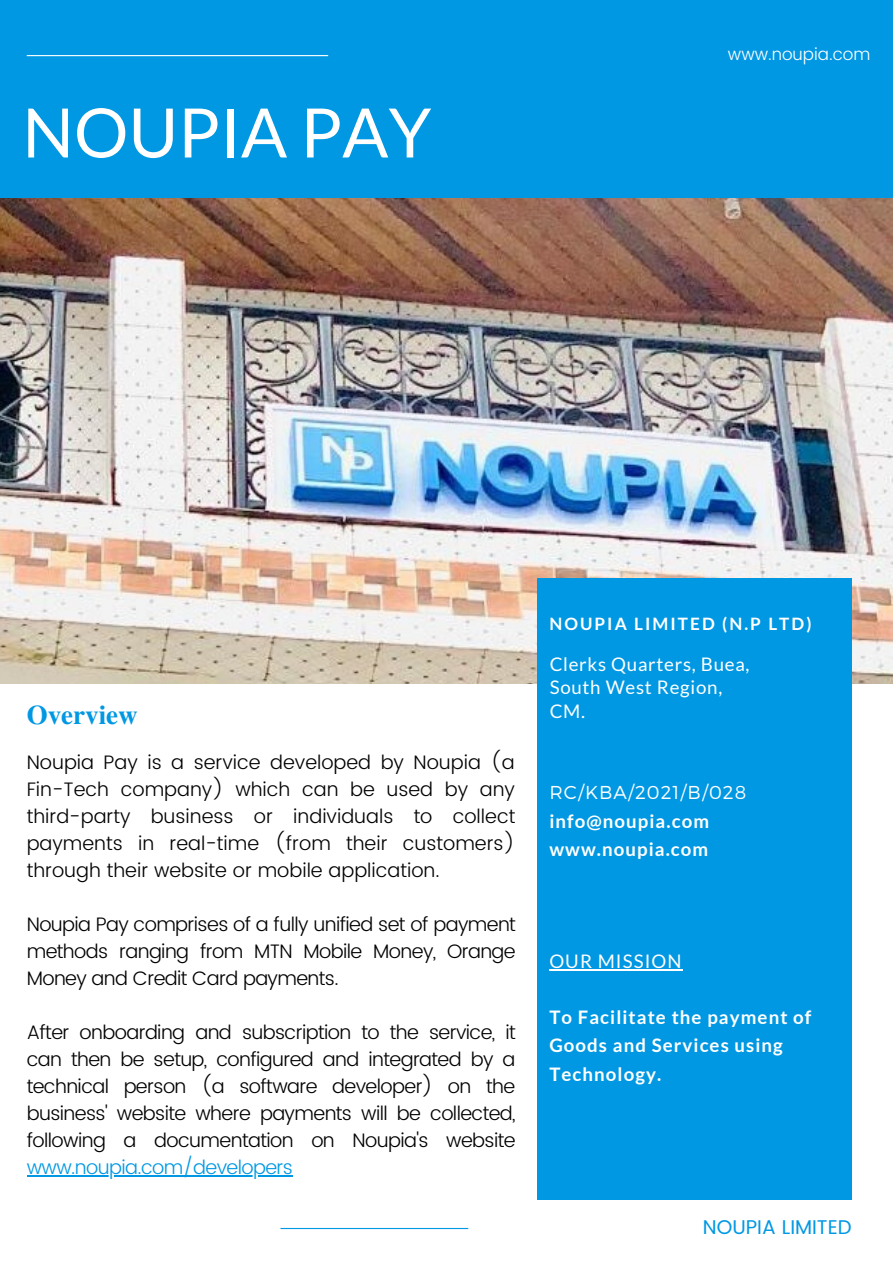
<style>
.page{position:relative;width:893px;height:1264px;background:#fff}
.page>*{position:absolute;margin:0;border:0;box-sizing:border-box;transform-origin:0 0}
.t1{font:68.25px "Lato";color:#fff}
.t2{font:700 27px "Te X Gyre Termes";color:#0198e3}
.t3{font:19.95px "Poppins";color:#0198e3}
.t4{font:300 19.5px/27px "Poppins";letter-spacing:-.03em;color:#000;text-align:justify}
.t5{font:300 19.5px "Poppins";letter-spacing:-.03em;color:#0198e3}
.t6{font:18.75px/23.5px "Lato";letter-spacing:.04em;color:#fff}
.t7{font:700 18.6px/28px "Lato";letter-spacing:.055em;color:#fff}
.t8{font:300 18.6px "Montserrat";letter-spacing:.055em;color:#fff}
.t9{font:18.6px "Lato";letter-spacing:.055em;color:#fff}
.t10{font:700 17.1px "Lato";letter-spacing:.12em;color:#fff}
.t11{font:300 16.95px "Poppins";color:#fff}
</style>
<div class="page">
<div style="left:0;top:0;width:892px;height:236px;background:#0198e3"></div>
<img style="left:0;top:198px;width:892px;height:486px">
<div style="left:536px;top:577px;width:315px;height:622px;background:#0198e3"></div>
<hr style="left:27px;top:55px;width:301px;height:1px;background:#fff">
<hr style="left:280px;top:1227px;width:188px;height:1px;background:#0198e3">
<hr style="left:27px;top:1175px;width:265px;height:1px;background:#0198e3">
<hr style="left:549px;top:969px;width:133px;height:1px;background:#fff">
<h1 class="t1" style="left:22px;top:90px;width:410px">NOUPIA PAY</h1>
<p class="t11" style="left:728px;top:44px;width:144px">www.noupia.com</p>
<h2 class="t2" style="left:27px;top:694px;width:112px">Overview</h2>
<p class="t4" style="left:27px;top:749px;width:490px">Noupia Pay is a service developed by Noupia (a Fin-Tech company) which can be used by any third-party business or individuals to collect payments in real-time (from their customers) through their website or mobile application.</p>
<p class="t4" style="left:27px;top:910px;width:490px">Noupia Pay comprises of a fully unified set of payment methods ranging from MTN Mobile Money, Orange Money and Credit Card payments.</p>
<p class="t4" style="left:27px;top:1018px;width:490px">After onboarding and subscription to the service, it can then be setup, configured and integrated by a technical person (a software developer) on the business' website where payments will be collected, following a documentation on Noupia's website</p>
<p class="t5" style="left:27px;top:1155px;width:268px">www.noupia.com/developers</p>
<p class="t10" style="left:549px;top:612px;width:263px">NOUPIA LIMITED (N.P LTD)</p>
<p class="t6" style="left:549px;top:651px;width:201px">Clerks Quarters, Buea,<br>South West Region,<br>CM.</p>
<p class="t8" style="left:549px;top:780px;width:198px">RC/KBA/2021/B/028</p>
<p class="t7" style="left:549px;top:806px;width:161px">info@noupia.com www.noupia.com</p>
<p class="t9" style="left:549px;top:949px;width:134px">OUR MISSION</p>
<p class="t7" style="left:549px;top:1003px;width:263px">To Facilitate the payment of<br>Goods and Services using<br>Technology.</p>
<p class="t3" style="left:703px;top:1214px;width:150px">NOUPIA LIMITED</p>
</div>
